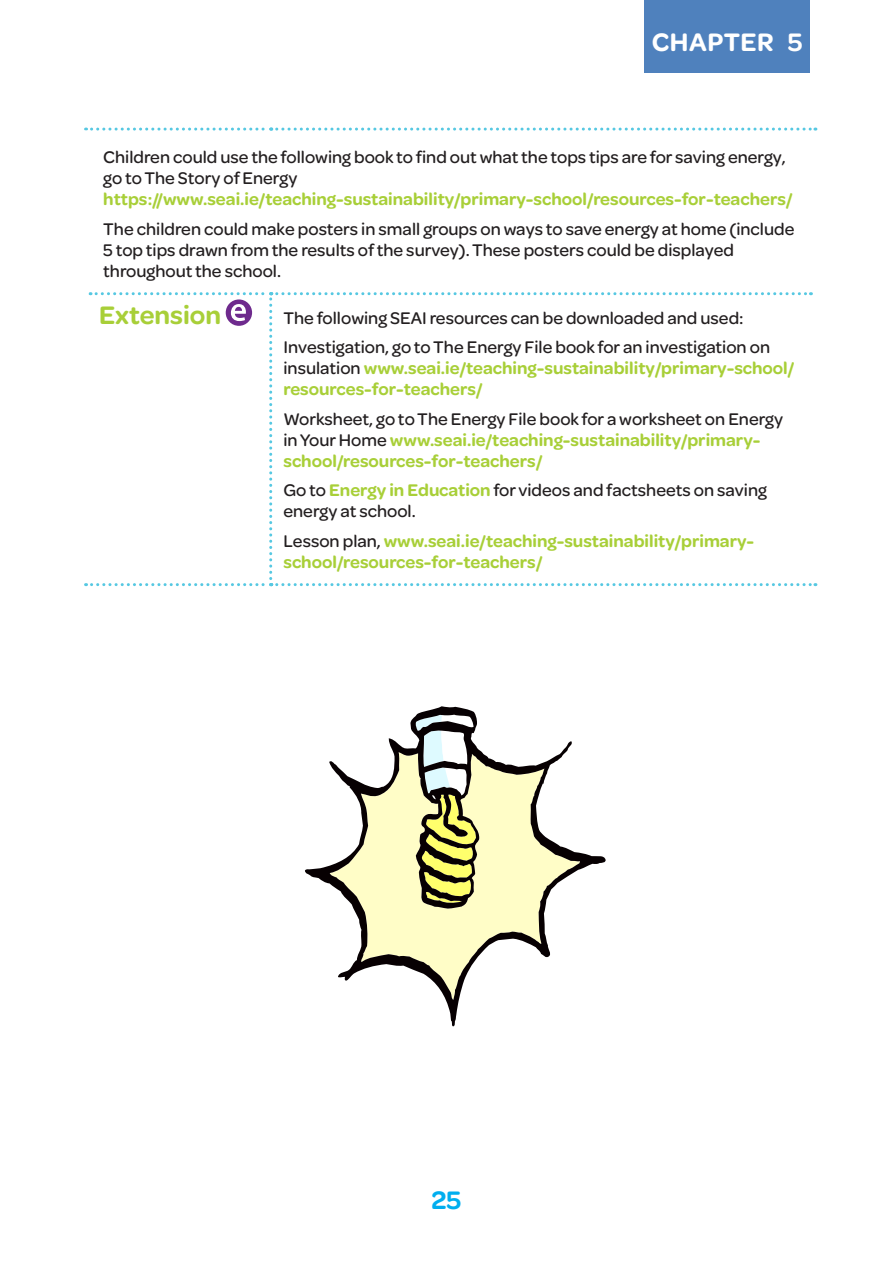
<style>
.page{position:relative;width:893px;height:1263px;background:#fff}
.page>*{position:absolute;margin:0;border:0;box-sizing:border-box;transform-origin:0 0}
.t1{font:600 27px "Omnes";color:#a8cf38}
.t2{font:600 27px "Omnes";letter-spacing:.02em;color:#fff}
.t3{font:600 27px "Omnes";color:#00aeef}
.t4{font:500 18px/21px "Omnes";color:#231f20}
.t5{font:600 18px/21px "Omnes";color:#a8cf38}
.s1{font-weight:500;color:#231f20}
.s2{font-weight:600;color:#a8cf38}
</style>
<div class="page">
<div style="left:644px;top:0;width:166px;height:73px;background:#4f81bd"></div>
<svg style="left:86px;top:128px;width:730px;height:3px"></svg>
<svg style="left:86px;top:292px;width:730px;height:294px"></svg>
<svg style="left:305px;top:706px;width:301px;height:321px"></svg>
<h1 class="t2" style="left:652px;top:24px;width:152px">CHAPTER 5</h1>
<p class="t4" style="left:103px;top:146px;width:684px">Children could use the following book to find out what the tops tips are for saving energy, go to The Story of Energy</p>
<p class="t5" style="left:103px;top:188px;width:691px">https://www.seai.ie/teaching-sustainability/primary-school/resources-for-teachers/</p>
<p class="t4" style="left:103px;top:217px;width:693px">The children could make posters in small groups on ways to save energy at home (include<br>5 top tips drawn from the results of the survey). These posters could be displayed throughout the school.</p>
<h1 class="t1" style="left:99px;top:297px;width:124px">Extension</h1>
<p class="t4" style="left:283px;top:302px;width:488px;line-height:29.5px">The following SEAI resources can be downloaded and used:<br>Investigation, go to The Energy File book for an investigation on</p>
<p class="t5" style="left:283px;top:356px;width:512px"><span class="s1">insulation</span> www.seai.ie/teaching-sustainability/primary-school/ resources-for-teachers/</p>
<p class="t5" style="left:283px;top:407px;width:501px"><span class="s1">Worksheet, go to The Energy File book for a worksheet on Energy in Your Home</span> www.seai.ie/teaching-sustainability/primary&shy;school/resources-for-teachers/</p>
<p class="t4" style="left:283px;top:478px;width:485px">Go to <span class="s2">Energy in Education</span> for videos and factsheets on saving energy at school.</p>
<p class="t5" style="left:283px;top:529px;width:472px"><span class="s1">Lesson plan,</span> www.seai.ie/teaching-sustainability/primary&shy;school/resources-for-teachers/</p>
<h1 class="t3" style="left:432px;top:1182px;width:31px">25</h1>
</div>
